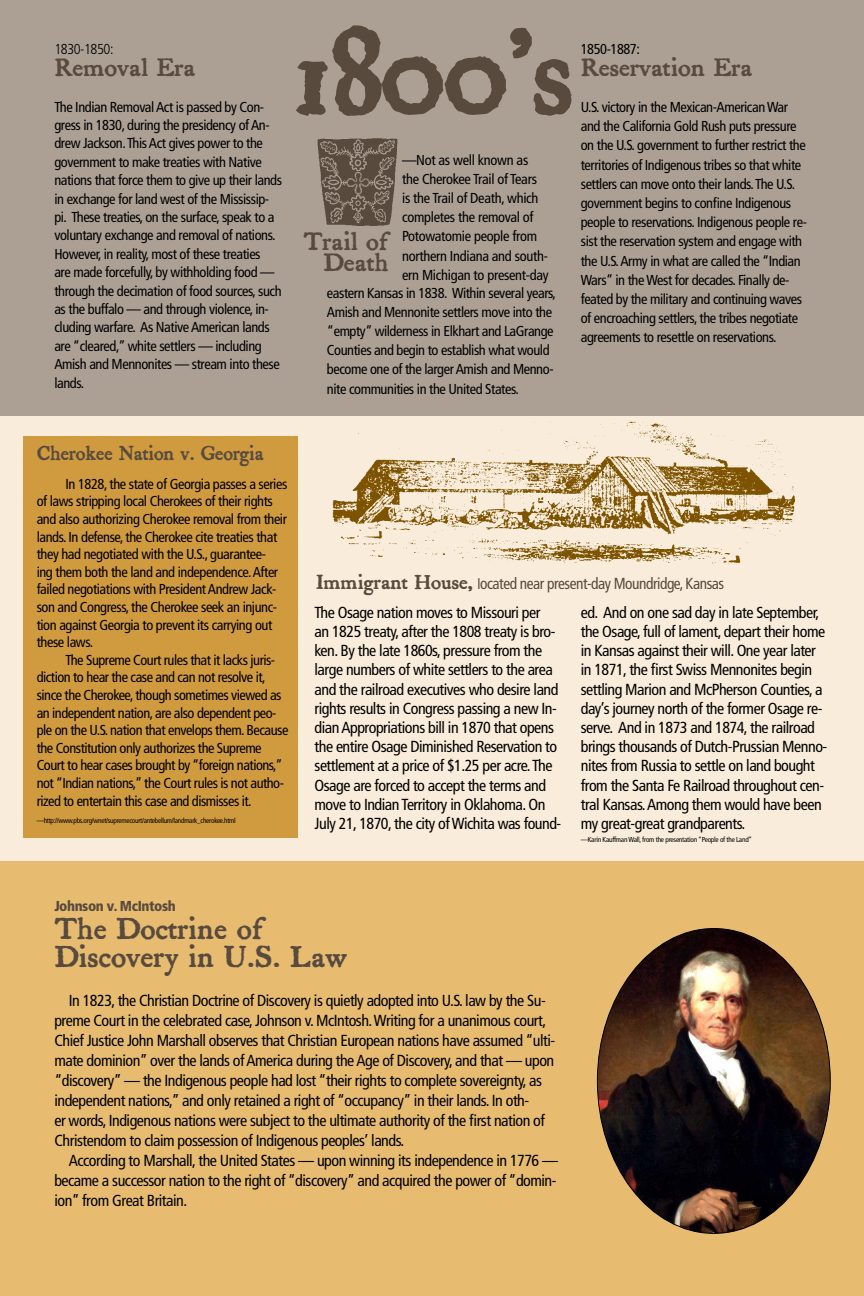
<style>
.page{position:relative;width:864px;height:1296px;background:#fff}
.page>*{position:absolute;margin:0;border:0;box-sizing:border-box;transform-origin:0 0}
.t1{font:700 115.2px "Letterpress Text";color:#584b3e;scale:.9 1}
.t2{font:700 28.8px/28px "Letterpress Text";letter-spacing:-.03em;color:#584b3e;scale:.95 1}
.t3{font:700 24px/21.6px "Letterpress Text";letter-spacing:-.03em;color:#584b3e;text-align:right;scale:.96 1}
.t4{font:700 19.2px "Letterpress Text";letter-spacing:-.04em;color:#584b3e;scale:.92 1}
.t5{font:condensed 16px/19.2px "Frutiger";letter-spacing:-.03em;color:#000}
.t6{font:condensed 16px/28.6px "Frutiger";letter-spacing:-.03em;color:#584b3e;scale:.96 1}
.t7{font:condensed 14.4px/19.2px "Frutiger";letter-spacing:-.03em;color:#000}
.t8{font:900 condensed 14.4px "Frutiger";letter-spacing:-.03em;color:#584b3e}
.t9{font:300 condensed 14.4px "Frutiger";letter-spacing:-.03em;color:#000}
.t10{font:condensed 7.2px "Frutiger";letter-spacing:-.035em;color:#000}
.s1{font-family:"Letterpress Text";font-weight:700;font-stretch:normal;font-size:19.2px}
.s2{font-size:14.4px}
.s3{color:#000}
</style>
<div class="page">
<div style="left:0;top:416px;width:864px;height:448px;background:#f9ecda"></div>
<div style="left:0;top:862px;width:864px;height:434px;background:#e7bc70"></div>
<div style="left:0;top:0;width:864px;height:416px;background:#aca095"></div>
<img style="left:597px;top:929px;width:233px;height:304px">
<img style="left:317px;top:138px;width:81px;height:88px">
<img style="left:332px;top:421px;width:463px;height:143px">
<div style="left:23px;top:436px;width:275px;height:402px;background:#d09a3f"></div>
<p class="t9" style="left:54px;top:41px;width:61px">1830-1850:</p>
<h3 class="t3" style="left:54px;top:57px;width:149px">Removal Era</h3>
<p class="t7" style="left:54px;top:98px;width:229px;line-height:18.4px">The Indian Removal Act is passed by Con&shy;gress in 1830, during the presidency of An&shy;drew Jackson. This Act gives power to the government to make treaties with Native nations that force them to give up their lands in exchange for land west of the Mississip&shy;pi. These treaties, on the surface, speak to a voluntary exchange and removal of nations.<br>However, in reality, most of these treaties<br>are made forcefully, by withholding food — through the decimation of food sources, such as the buffalo — and through violence, in&shy;cluding warfare. As Native American lands are “cleared,” white settlers — including Amish and Mennonites — stream into these lands.</p>
<h1 class="t1" style="left:289px;top:2px;width:319px">1800’s</h1>
<p class="t7" style="left:402px;top:150px;width:148px">—Not as well known as the Cherokee Trail of Tears is the Trail of Death, which completes the removal of<br>Potowatomie people from northern Indiana and south&shy;ern Michigan to present-day</p>
<h3 class="t3" style="left:303px;top:231px;width:91px">Trail of<br>Death</h3>
<p class="t7" style="left:327px;top:283px;width:231px">eastern Kansas in 1838. Within several years, Amish and Mennonite settlers move into the “empty” wilderness in Elkhart and LaGrange Counties and begin to establish what would become one of the larger Amish and Menno&shy;nite communities in the United States.</p>
<p class="t7" style="left:581px;top:40px;width:61px">1850-1887:</p>
<h3 class="t3" style="left:581px;top:57px;width:181px">Reservation Era</h3>
<p class="t7" style="left:581px;top:98px;width:228px">U.S. victory in the Mexican-American War and the California Gold Rush puts pressure on the U.S. government to further restrict the territories of Indigenous tribes so that white settlers can move onto their lands. The U.S. government begins to confine Indigenous people to reservations. Indigenous people re&shy;sist the reservation system and engage with the U.S. Army in what are called the “Indian Wars” in the West for decades. Finally de&shy;feated by the military and continuing waves of encroaching settlers, the tribes negotiate agreements to resettle on reservations.</p>
<h3 class="t4" style="left:37px;top:441px;width:248px">Cherokee Nation v. Georgia</h3>
<p class="t7" style="left:37px;top:475px;width:252px;line-height:17.6px;text-indent:29px">In 1828, the state of Georgia passes a series of laws stripping local Cherokees of their rights and also authorizing Cherokee removal from their lands. In defense, the Cherokee cite treaties that they had negotiated with the U.S., guarantee-<br>ing them both the land and independence. After failed negotiations with President Andrew Jack&shy;son and Congress, the Cherokee seek an injunc&shy;tion against Georgia to prevent its carrying out these laws.</p>
<p class="t7" style="left:37px;top:651px;width:253px;line-height:17.6px;text-indent:29px">The Supreme Court rules that it lacks juris&shy;diction to hear the case and can not resolve it, since the Cherokee, though sometimes viewed as an independent nation, are also dependent peo&shy;ple on the U.S. nation that envelops them. Because the Constitution only authorizes the Supreme Court to hear cases brought by “foreign nations,” not “Indian nations,” the Court rules is not autho&shy;rized to entertain this case and dismisses it.</p>
<p class="t10" style="left:37px;top:817px;width:201px">—http://www.pbs.org/wnet/supremecourt/antebellum/landmark_cherokee.html</p>
<p class="t6" style="left:315px;top:569px;width:428px"><span class="s1">Immigrant House,</span> <span class="s2">l</span>ocated near present-day Moundridge, Kansas<br><span class="s3">The Osage nation moves to Missouri per</span></p>
<p class="t5" style="left:315px;top:622px;width:248px">an 1825 treaty, after the 1808 treaty is bro&shy;ken. By the late 1860s, pressure from the large numbers of white settlers to the area and the railroad executives who desire land rights results in Congress passing a new In&shy;dian Appropriations bill in 1870 that opens the entire Osage Diminished Reservation to settlement at a price of $1.25 per acre. The Osage are forced to accept the terms and move to Indian Territory in Oklahoma. On July 21, 1870, the city of Wichita was found-</p>
<p class="t5" style="left:581px;top:603px;width:248px">ed. And on one sad day in late September, the Osage, full of lament, depart their home in Kansas against their will. One year later in 1871, the first Swiss Mennonites begin settling Marion and McPherson Counties, a day’s journey north of the former Osage re&shy;serve. And in 1873 and 1874, the railroad brings thousands of Dutch-Prussian Menno&shy;nites from Russia to settle on land bought from the Santa Fe Railroad throughout cen&shy;tral Kansas. Among them would have been my great-great grandparents.</p>
<p class="t10" style="left:581px;top:836px;width:173px">—Karin Kauffman Wall, from the presentation “People of the Land”</p>
<p class="t8" style="left:54px;top:897px;width:123px">Johnson v. McIntosh</p>
<h2 class="t2" style="left:54px;top:916px;width:310px">The Doctrine of<br>Discovery in U.S. Law</h2>
<p class="t5" style="left:54px;top:991px;width:502px;line-height:20px;text-indent:14px">In 1823, the Christian Doctrine of Discovery is quietly adopted into U.S. law by the Su&shy;preme Court in the celebrated case, Johnson v. McIntosh. Writing for a unanimous court, Chief Justice John Marshall observes that Christian European nations have assumed “ulti&shy;mate dominion” over the lands of America during the Age of Discovery, and that — upon “discovery” — the Indigenous people had lost “their rights to complete sovereignty, as independent nations,” and only retained a right of “occupancy” in their lands. In oth-<br>er words, Indigenous nations were subject to the ultimate authority of the first nation of Christendom to claim possession of Indigenous peoples’ lands.</p>
<p class="t5" style="left:54px;top:1151px;width:505px;line-height:20px;text-align:justify;text-indent:14px">According to Marshall, the United States — upon winning its independence in 1776 — became a successor nation to the right of “discovery” and acquired the power of “domin&shy;ion” from Great Britain.</p>
</div>
